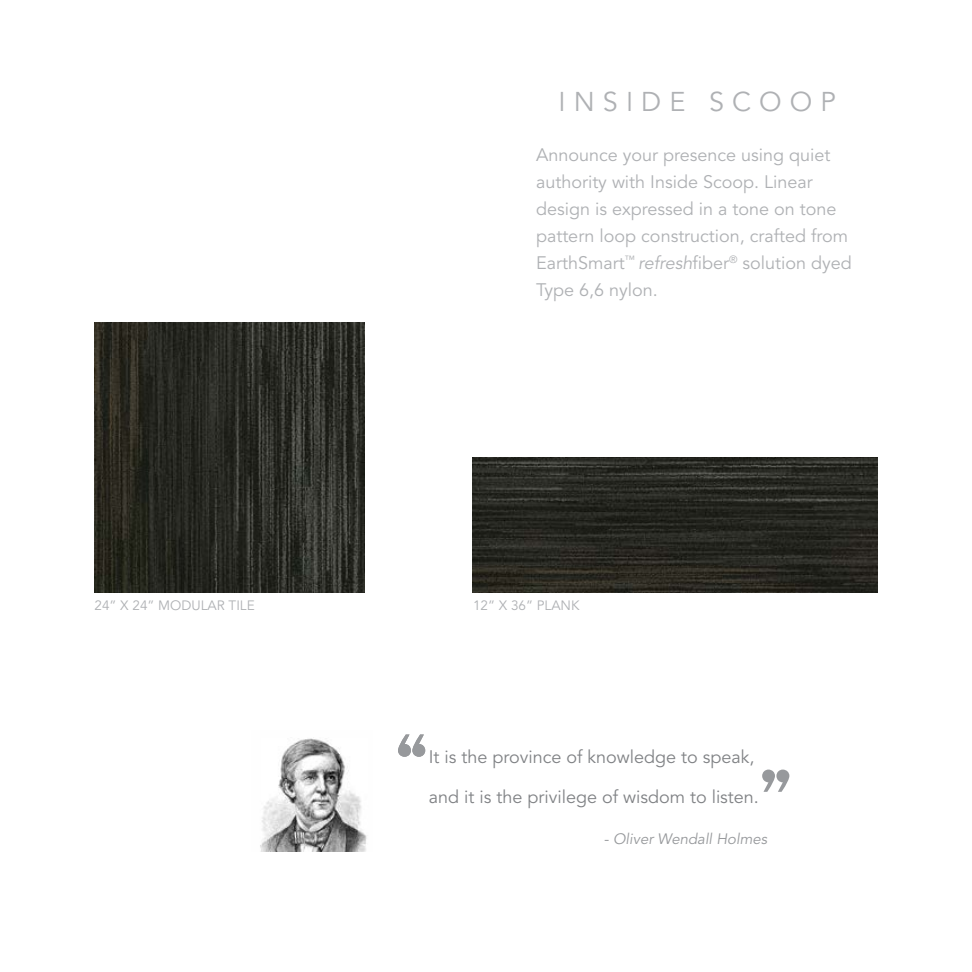
<style>
.page{position:relative;width:972px;height:972px;background:#fff}
.page>*{position:absolute;margin:0;border:0;box-sizing:border-box;transform-origin:0 0}
.t1{font:500 84px "Serif";color:#97999c}
.t2{font:27px "Avenir";letter-spacing:.3em;color:#afb1b4}
.t3{font:18px/27px "Avenir";color:#afb1b4}
.t4{font:18px "Avenir";color:#808285}
.t5{font:italic 15px "Avenir";color:#97999c}
.t6{font:13.5px "Avenir";color:#afb1b4}
.s1{font-style:italic}
</style>
<div class="page">
<img style="left:94px;top:322px;width:270px;height:270px">
<img style="left:260px;top:738px;width:107px;height:114px">
<img style="left:472px;top:458px;width:406px;height:134px">
<p class="t6" style="left:94px;top:598px;width:162px">24” X 24” MODULAR TILE</p>
<h2 class="t2" style="left:559px;top:86px;width:279px">INSIDE SCOOP</h2>
<p class="t3" style="left:536px;top:142px;width:317px">Announce your presence using quiet authority with Inside Scoop. Linear design is expressed in a tone on tone pattern loop construction, crafted from EarthSmart<sup>™</sup> <span class="s1">refresh</span>fiber<sup>®</sup> solution dyed Type 6,6 nylon.</p>
<p class="t6" style="left:473px;top:598px;width:108px">12” X 36” PLANK</p>
<h1 class="t1" style="left:394px;top:716px;width:36px">“</h1>
<p class="t4" style="left:429px;top:746px;width:327px">It is the province of knowledge to speak,</p>
<p class="t4" style="left:429px;top:786px;width:332px">and it is the privilege of wisdom to listen.</p>
<p class="t5" style="left:604px;top:830px;width:165px">- Oliver Wendall Holmes</p>
<h1 class="t1" style="left:793px;top:810px;width:36px;rotate:-180deg">“</h1>
</div>
